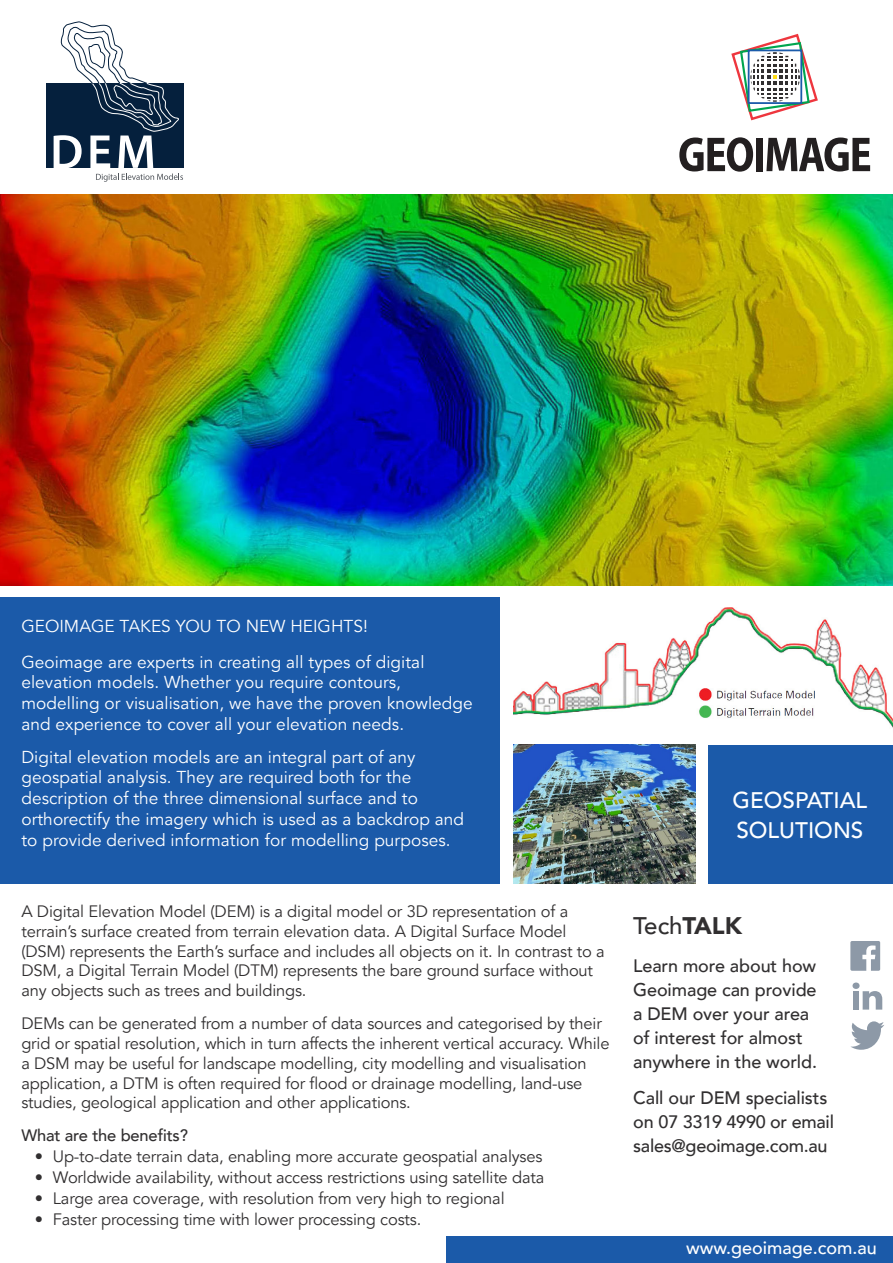
<style>
.page{position:relative;width:893px;height:1263px;background:#fff}
.page>*{position:absolute;margin:0;border:0;box-sizing:border-box;transform-origin:0 0}
.t1{font:500 24px "Avenir";color:#312f30}
.t2{font:500 22.5px/30px "Avenir";color:#fff}
.t3{font:500 18px/24px "Avenir";letter-spacing:-.005em;color:#312f30}
.t4{font:500 18px "Avenir";color:#fff}
.t5{font:17.25px/20.7px "Avenir";letter-spacing:.005em;color:#fff}
.t6{font:16.5px/19.8px "Avenir";letter-spacing:-.01em;color:#312f30}
.t7{font:500 16.5px "Avenir";letter-spacing:-.01em;color:#312f30}
.s1{font-weight:900}
</style>
<div class="page">
<img style="left:0;top:195px;width:893px;height:390px">
<div style="left:46px;top:84px;width:137px;height:84px;background:#05203d"></div>
<svg style="left:54px;top:21px;width:129px;height:161px"></svg>
<svg style="left:731px;top:34px;width:87px;height:87px"></svg>
<svg style="left:679px;top:137px;width:74px;height:35px"></svg>
<div style="left:756px;top:138px;width:7px;height:33px;background:#231f20"></div>
<svg style="left:766px;top:137px;width:104px;height:34px"></svg>
<div style="left:446px;top:1236px;width:447px;height:27px;background:#1b5aa9"></div>
<div style="left:0;top:597px;width:499px;height:286px;background:#1b5aa9"></div>
<img style="left:513px;top:607px;width:380px;height:121px">
<div style="left:708px;top:745px;width:185px;height:138px;background:#1b5aa9"></div>
<img style="left:513px;top:745px;width:183px;height:138px">
<svg style="left:850px;top:941px;width:30px;height:30px"></svg>
<div style="left:853px;top:991px;width:6px;height:18px;background:#8d99a7"></div>
<svg style="left:863px;top:991px;width:19px;height:18px"></svg>
<div style="left:852px;top:982px;width:8px;height:7px;background:#8d99a7;border-radius:50%"></div>
<svg style="left:851px;top:1021px;width:33px;height:29px"></svg>
<p class="t5" style="left:21px;top:616px;width:348px">GEOIMAGE TAKES YOU TO NEW HEIGHTS!</p>
<p class="t5" style="left:21px;top:652px;width:453px">Geoimage are experts in creating all types of digital elevation models. Whether you require contours, modelling or visualisation, we have the proven knowledge and experience to cover all your elevation needs.</p>
<p class="t5" style="left:21px;top:747px;width:444px">Digital elevation models are an integral part of any geospatial analysis. They are required both for the description of the three dimensional surface and to orthorectify the imagery which is used as a backdrop and to provide derived information for modelling purposes.</p>
<p class="t6" style="left:21px;top:902px;width:585px">A Digital Elevation Model (DEM) is a digital model or 3D representation of a terrain’s surface created from terrain elevation data. A Digital Surface Model (DSM) represents the Earth’s surface and includes all objects on it. In contrast to a DSM, a Digital Terrain Model (DTM) represents the bare ground surface without any objects such as trees and buildings.</p>
<p class="t6" style="left:21px;top:1014px;width:590px">DEMs can be generated from a number of data sources and categorised by their grid or spatial resolution, which in turn affects the inherent vertical accuracy. While a DSM may be useful for landscape modelling, city modelling and visualisation application, a DTM is often required for flood or drainage modelling, land-use studies, geological application and other applications.</p>
<p class="t7" style="left:21px;top:1126px;width:168px">What are the benefits?</p>
<p class="t6" style="left:35px;top:1147px;width:509px">• Up-to-date terrain data, enabling more accurate geospatial analyses</p>
<p class="t6" style="left:35px;top:1168px;width:511px">• Worldwide availability, without access restrictions using satellite data</p>
<p class="t6" style="left:35px;top:1189px;width:471px">• Large area coverage, with resolution from very high to regional</p>
<p class="t6" style="left:35px;top:1210px;width:388px">• Faster processing time with lower processing costs.</p>
<p class="t2" style="left:733px;top:785px;width:136px">GEOSPATIAL<br>SOLUTIONS</p>
<p class="t1" style="left:633px;top:912px;width:110px">Tech<span class="s1">TALK</span></p>
<p class="t3" style="left:633px;top:954px;width:185px">Learn more about how<br>Geoimage can provide a DEM over your area of interest for almost anywhere in the world.</p>
<p class="t3" style="left:633px;top:1086px;width:202px">Call our DEM specialists on 07 3319 4990 or email</p>
<p class="t3" style="left:633px;top:1134px;width:196px">sales@geoimage.com.au</p>
<p class="t4" style="left:686px;top:1237px;width:192px">www.geoimage.com.au</p>
</div>
